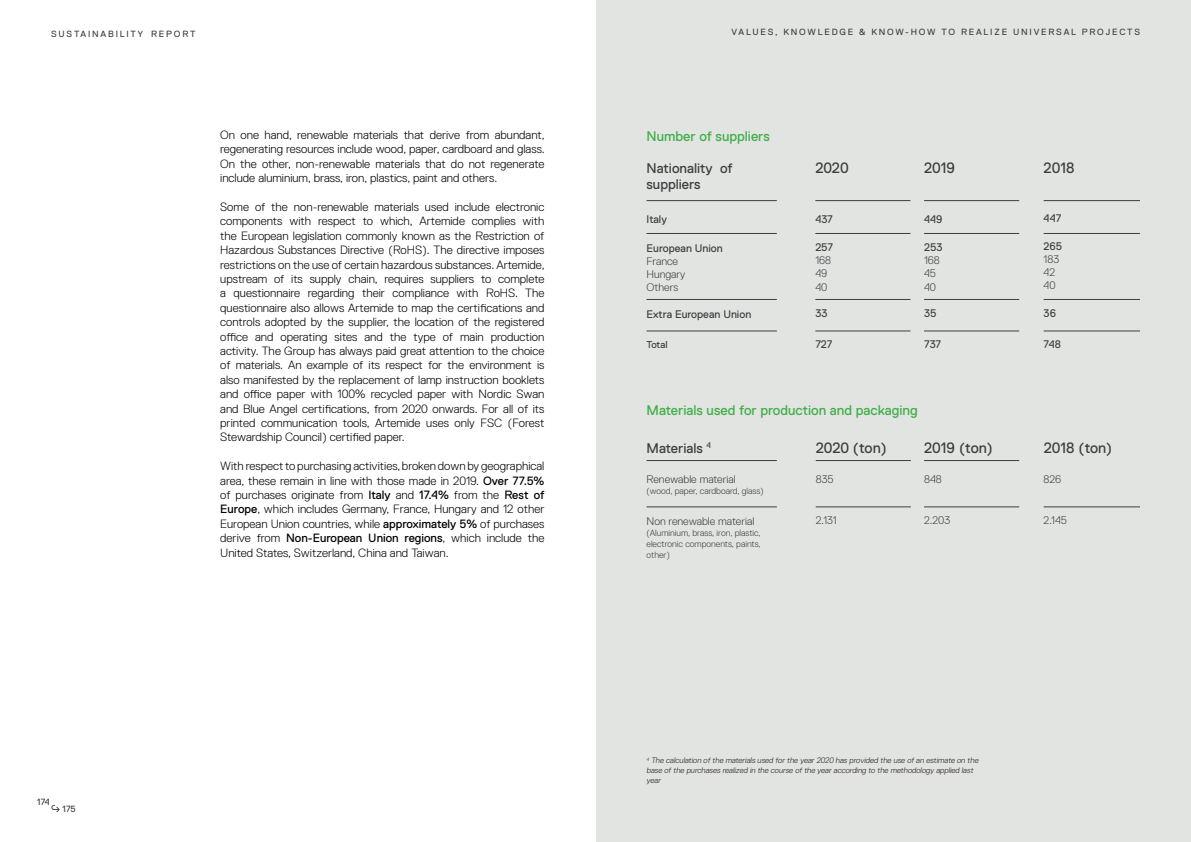
<style>
.page{position:relative;width:1191px;height:842px;background:#fff}
.page>*{position:absolute;margin:0;border:0;box-sizing:border-box;transform-origin:0 0}
.t1{font:15px "Replica Pro";letter-spacing:-.01em;color:#3e3e3f}
.t2{font:14px "Replica Pro";color:#40ae49}
.t3{font:14px/16.8px "Replica Pro";color:#3e3e3f}
.t4{font:300 12px/14.4px "Replica Pro";color:#000;text-align:justify}
.t5{font:300 11px "Replica Pro";color:#3e3e3f}
.t6{font:11px "Replica Pro";color:#3e3e3f}
.t7{font:10px "Replica Pro";letter-spacing:-.01em;color:#3e3e3f}
.t8{font:300 9px/10.8px "Replica Pro";color:#3e3e3f;text-align:justify}
.t9{font:9px "Replica Pro";letter-spacing:.2em;color:#3e3e3f}
.t10{font:italic 300 8px/9.6px "Replica Pro";color:#231f20}
.s1{font-weight:400}
</style>
<div class="page">
<div style="left:596px;top:0;width:595px;height:842px;background:#e2e4e2"></div>
<hr style="left:646px;top:460px;width:131px;height:1px;background:#3e3e3f">
<hr style="left:924px;top:460px;width:95px;height:1px;background:#3e3e3f">
<hr style="left:815px;top:460px;width:96px;height:1px;background:#3e3e3f">
<hr style="left:924px;top:507px;width:95px;height:1px;background:#3e3e3f">
<hr style="left:815px;top:507px;width:96px;height:1px;background:#3e3e3f">
<hr style="left:646px;top:507px;width:131px;height:1px;background:#3e3e3f">
<hr style="left:1043px;top:507px;width:97px;height:1px;background:#3e3e3f">
<hr style="left:1043px;top:200px;width:97px;height:1px;background:#3e3e3f">
<hr style="left:1043px;top:233px;width:97px;height:1px;background:#3e3e3f">
<hr style="left:1043px;top:331px;width:97px;height:1px;background:#3e3e3f">
<hr style="left:1043px;top:299px;width:97px;height:1px;background:#3e3e3f">
<hr style="left:924px;top:200px;width:95px;height:1px;background:#3e3e3f">
<hr style="left:815px;top:200px;width:95px;height:1px;background:#3e3e3f">
<hr style="left:924px;top:233px;width:95px;height:1px;background:#3e3e3f">
<hr style="left:815px;top:233px;width:95px;height:1px;background:#3e3e3f">
<hr style="left:924px;top:331px;width:95px;height:1px;background:#3e3e3f">
<hr style="left:815px;top:331px;width:95px;height:1px;background:#3e3e3f">
<hr style="left:924px;top:299px;width:95px;height:1px;background:#3e3e3f">
<hr style="left:815px;top:299px;width:95px;height:1px;background:#3e3e3f">
<hr style="left:646px;top:200px;width:131px;height:1px;background:#3e3e3f">
<hr style="left:646px;top:233px;width:131px;height:1px;background:#3e3e3f">
<hr style="left:646px;top:331px;width:131px;height:1px;background:#3e3e3f">
<hr style="left:646px;top:299px;width:131px;height:1px;background:#3e3e3f">
<svg style="left:51px;top:805px;width:9px;height:7px"></svg>
<p class="t9" style="left:51px;top:29px;width:146px">SUSTAINABILITY REPORT</p>
<p class="t4" style="left:220px;top:128px;width:326px">On one hand, renewable materials that derive from abundant, regenerating resources include wood, paper, cardboard and glass.<br>On the other, non-renewable materials that do not regenerate include aluminium, brass, iron, plastics, paint and others.</p>
<p class="t4" style="left:220px;top:200px;width:326px">Some of the non-renewable materials used include electronic components with respect to which, Artemide complies with the European legislation commonly known as the Restriction of Hazardous Substances Directive (RoHS). The directive imposes restrictions on the use of certain hazardous substances. Artemide, upstream of its supply chain, requires suppliers to complete a questionnaire regarding their compliance with RoHS. The questionnaire also allows Artemide to map the certifications and controls adopted by the supplier, the location of the registered office and operating sites and the type of main production activity. The Group has always paid great attention to the choice of materials. An example of its respect for the environment is also manifested by the replacement of lamp instruction booklets and office paper with 100% recycled paper with Nordic Swan and Blue Angel certifications, from 2020 onwards. For all of its printed communication tools, Artemide uses only FSC (Forest Stewardship Council) certified paper.</p>
<p class="t4" style="left:220px;top:459px;width:326px">With respect to purchasing activities, broken down by geographical area, these remain in line with those made in 2019. <span class="s1">Over 77.5% </span>of purchases originate from <span class="s1">Italy</span> and <span class="s1">17.4%</span> from the <span class="s1">Rest of Europe</span>, which includes Germany, France, Hungary and 12 other European Union countries, while <span class="s1">approximately 5%</span> of purchases derive from <span class="s1">Non-European Union regions</span>, which include the United States, Switzerland, China and Taiwan.</p>
<p class="t9" style="left:37px;top:797px;width:14px">174</p>
<p class="t9" style="left:63px;top:804px;width:15px">175</p>
<p class="t9" style="left:731px;top:27px;width:410px">VALUES, KNOWLEDGE &amp; KNOW-HOW TO REALIZE UNIVERSAL PROJECTS</p>
<p class="t2" style="left:646px;top:128px;width:125px">Number of suppliers</p>
<p class="t3" style="left:646px;top:159px;width:88px">Nationality of suppliers</p>
<p class="t6" style="left:646px;top:213px;width:22px">Italy</p>
<p class="t1" style="left:815px;top:159px;width:35px">2020</p>
<p class="t1" style="left:924px;top:159px;width:33px">2019</p>
<p class="t1" style="left:1043px;top:159px;width:32px">2018</p>
<p class="t6" style="left:815px;top:214px;width:19px">437</p>
<p class="t6" style="left:924px;top:214px;width:20px">449</p>
<p class="t6" style="left:1043px;top:212px;width:19px">447</p>
<p class="t6" style="left:646px;top:242px;width:78px">European Union</p>
<p class="t5" style="left:646px;top:255px;width:33px">France</p>
<p class="t5" style="left:646px;top:268px;width:40px">Hungary</p>
<p class="t5" style="left:646px;top:281px;width:33px">Others</p>
<p class="t6" style="left:815px;top:241px;width:19px">257</p>
<p class="t5" style="left:815px;top:254px;width:17px">168</p>
<p class="t5" style="left:815px;top:268px;width:13px">49</p>
<p class="t5" style="left:815px;top:281px;width:13px">40</p>
<p class="t6" style="left:924px;top:241px;width:20px">253</p>
<p class="t5" style="left:924px;top:254px;width:17px">168</p>
<p class="t5" style="left:924px;top:268px;width:13px">45</p>
<p class="t5" style="left:924px;top:281px;width:13px">40</p>
<p class="t6" style="left:1043px;top:240px;width:20px">265</p>
<p class="t5" style="left:1043px;top:253px;width:17px">183</p>
<p class="t5" style="left:1043px;top:266px;width:13px">42</p>
<p class="t5" style="left:1043px;top:279px;width:13px">40</p>
<p class="t6" style="left:646px;top:308px;width:106px">Extra European Union</p>
<p class="t6" style="left:815px;top:307px;width:14px">33</p>
<p class="t6" style="left:924px;top:307px;width:14px">35</p>
<p class="t6" style="left:1043px;top:307px;width:14px">36</p>
<p class="t7" style="left:646px;top:339px;width:22px">Total</p>
<p class="t6" style="left:815px;top:338px;width:19px">727</p>
<p class="t6" style="left:924px;top:338px;width:19px">737</p>
<p class="t6" style="left:1043px;top:338px;width:19px">748</p>
<p class="t2" style="left:646px;top:402px;width:273px">Materials used for production and packaging</p>
<p class="t3" style="left:646px;top:440px;width:66px">Materials <sup>4</sup></p>
<p class="t5" style="left:646px;top:474px;width:91px">Renewable material</p>
<p class="t8" style="left:646px;top:486px;width:119px">(wood, paper, cardboard, glass)</p>
<p class="t5" style="left:646px;top:515px;width:109px">Non renewable material</p>
<p class="t8" style="left:646px;top:527px;width:116px">(Aluminium, brass, iron, plastic, electronic components, paints, other)</p>
<p class="t1" style="left:815px;top:440px;width:72px">2020 (ton)</p>
<p class="t1" style="left:924px;top:440px;width:70px">2019 (ton)</p>
<p class="t1" style="left:1043px;top:440px;width:70px">2018 (ton)</p>
<p class="t5" style="left:815px;top:473px;width:19px">835</p>
<p class="t5" style="left:924px;top:473px;width:19px">848</p>
<p class="t5" style="left:1043px;top:473px;width:19px">826</p>
<p class="t5" style="left:815px;top:514px;width:23px">2.131</p>
<p class="t5" style="left:924px;top:514px;width:28px">2.203</p>
<p class="t5" style="left:1043px;top:514px;width:25px">2.145</p>
<p class="t10" style="left:646px;top:756px;width:335px"><sup>4</sup> The calculation of the materials used for the year 2020 has provided the use of an estimate on the base of the purchases realized in the course of the year according to the methodology applied last year</p>
</div>
